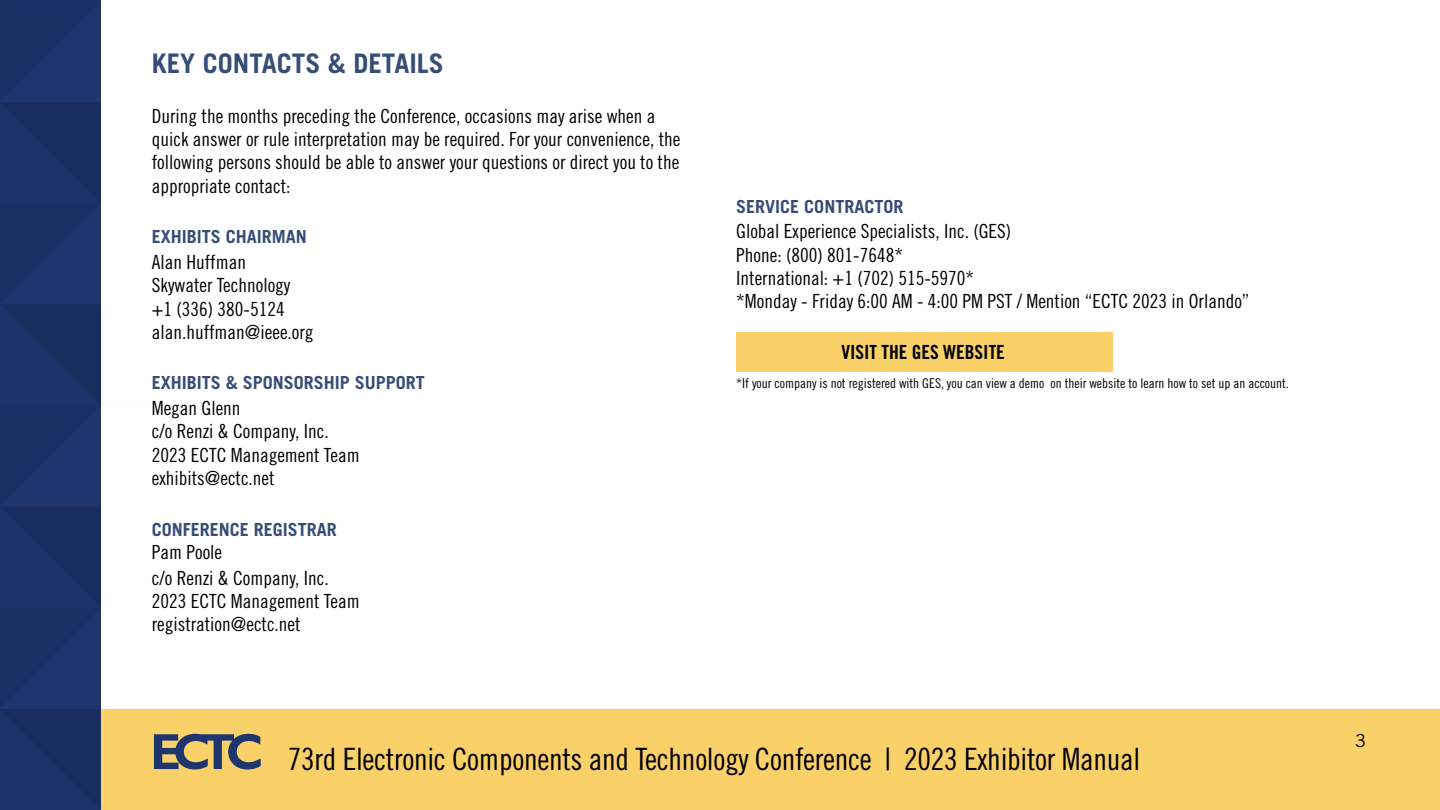
<style>
.page{position:relative;width:1440px;height:810px;background:#fff}
.page>*{position:absolute;margin:0;border:0;box-sizing:border-box;transform-origin:0 0}
.t1{font:30.75px "Trade Gothic LT Std Cn 18";letter-spacing:-.01em;color:#000}
.t2{font:700 27px "Trade Gothic LT Std";color:#374d77}
.t3{font:19.5px/23.4px "Trade Gothic LT Std Cn 18";color:#000}
.t4{font:19.5px "Trade Gothic LT Std Bd Cn 20";color:#000}
.t5{font:700 18px "Trade Gothic LT Std";color:#374d77}
.t6{font:18px "Trade Gothic LT Std";color:#000}
.t7{font:13.5px "Trade Gothic LT Std Cn 18";color:#000}
</style>
<div class="page">
<div style="left:101px;top:709px;width:1339px;height:101px;background:#fad168"></div>
<svg style="left:101px;top:709px;width:160px;height:101px"></svg>
<div style="left:0;top:0;width:101px;height:810px;background:#1c3167"></div>
<div style="left:736px;top:332px;width:377px;height:39px;background:#fad168"></div>
<h2 class="t2" style="left:152px;top:47px;width:294px">KEY CONTACTS &amp; DETAILS</h2>
<p class="t3" style="left:152px;top:104px;width:530px">During the months preceding the Conference, occasions may arise when a quick answer or rule interpretation may be required. For your convenience, the following persons should be able to answer your questions or direct you to the appropriate contact:</p>
<p class="t5" style="left:152px;top:226px;width:157px">EXHIBITS CHAIRMAN</p>
<p class="t3" style="left:152px;top:250px;width:163px">Alan Huffman<br>Skywater Technology +1 (336) 380-5124 alan.huffman@ieee.org</p>
<p class="t5" style="left:152px;top:372px;width:275px">EXHIBITS &amp; SPONSORSHIP SUPPORT</p>
<p class="t3" style="left:152px;top:396px;width:209px">Megan Glenn<br>c/o Renzi &amp; Company, Inc.<br>2023 ECTC Management Team exhibits@ectc.net</p>
<p class="t5" style="left:152px;top:518px;width:187px">CONFERENCE REGISTRAR</p>
<p class="t3" style="left:152px;top:539px;width:178px;line-height:25.7px">Pam Poole<br>c/o Renzi &amp; Company, Inc.</p>
<p class="t3" style="left:152px;top:589px;width:209px">2023 ECTC Management Team registration@ectc.net</p>
<p class="t5" style="left:736px;top:195px;width:169px">SERVICE CONTRACTOR</p>
<p class="t3" style="left:736px;top:219px;width:515px">Global Experience Specialists, Inc. (GES)<br>Phone: (800) 801-7648*<br>International: +1 (702) 515-5970*<br>*Monday - Friday 6:00 AM - 4:00 PM PST / Mention “ECTC 2023 in Orlando”</p>
<p class="t4" style="left:841px;top:340px;width:165px">VISIT THE GES WEBSITE</p>
<p class="t7" style="left:736px;top:375px;width:554px">*If your company is not registered with GES, you can view a demo on their website to learn how to set up an account.</p>
<h1 class="t1" style="left:288px;top:740px;width:854px">73rd Electronic Components and Technology Conference | 2023 Exhibitor Manual</h1>
<p class="t6" style="left:1355px;top:730px;width:12px">3</p>
</div>
